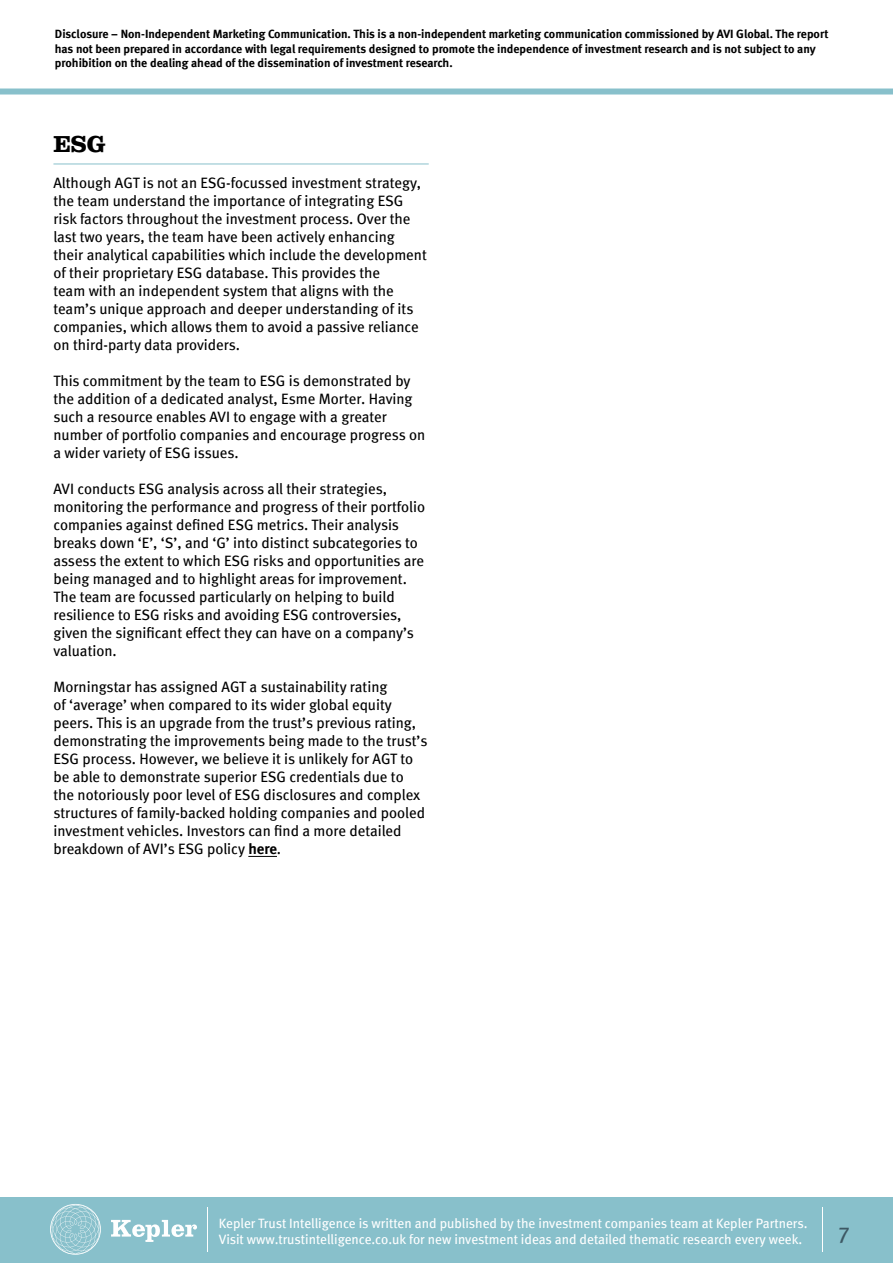
<style>
.page{position:relative;width:893px;height:1263px;background:#fff}
.page>*{position:absolute;margin:0;border:0;box-sizing:border-box;transform-origin:0 0}
.factsheet_heading1{font:700 24px "Clarendon LT Std";color:#000}
.t1{font:22.5px "Meta";color:#3d5864}
.t2{font:15px/18px "Meta";color:#000}
.t3{font:13.5px/16.2px "Meta";color:#fff}
.t4{font:12px/14.4px "Meta Bold LF";color:#000}
.s1{font-family:"Meta Bold LF"}
</style>
<div class="page">
<div style="left:0;top:1197px;width:893px;height:66px;background:#88c0cb"></div>
<svg style="left:111px;top:1220px;width:86px;height:22px"></svg>
<svg style="left:50px;top:1204px;width:51px;height:51px"></svg>
<hr style="left:207px;top:1207px;width:1px;height:44px;background:#fff">
<div style="left:0;top:89px;width:893px;height:6px;background:#88c0cb"></div>
<hr style="left:822px;top:1207px;width:1px;height:44px;background:#fff">
<hr style="left:53px;top:164px;width:376px;height:1px;background:#88c0cb">
<svg style="left:248px;top:856px;width:29px;height:1px"></svg>
<p class="t4" style="left:55px;top:27px;width:775px">Disclosure – Non-Independent Marketing Communication. This is a non-independent marketing communication commissioned by AVI Global. The report has not been prepared in accordance with legal requirements designed to promote the independence of investment research and is not subject to any prohibition on the dealing ahead of the dissemination of investment research.</p>
<p class="factsheet_heading1" style="left:53px;top:130px;width:54px">ESG</p>
<p class="t2" style="left:53px;top:174px;width:375px">Although AGT is not an ESG-focussed investment strategy, the team understand the importance of integrating ESG risk factors throughout the investment process. Over the last two years, the team have been actively enhancing their analytical capabilities which include the development of their proprietary ESG database. This provides the<br>team with an independent system that aligns with the team’s unique approach and deeper understanding of its companies, which allows them to avoid a passive reliance on third-party data providers.</p>
<p class="t2" style="left:53px;top:372px;width:373px">This commitment by the team to ESG is demonstrated by the addition of a dedicated analyst, Esme Morter. Having such a resource enables AVI to engage with a greater number of portfolio companies and encourage progress on a wider variety of ESG issues.</p>
<p class="t2" style="left:53px;top:480px;width:373px">AVI conducts ESG analysis across all their strategies, monitoring the performance and progress of their portfolio companies against defined ESG metrics. Their analysis breaks down ‘E’, ‘S’, and ‘G’ into distinct subcategories to assess the extent to which ESG risks and opportunities are being managed and to highlight areas for improvement.<br>The team are focussed particularly on helping to build resilience to ESG risks and avoiding ESG controversies, given the significant effect they can have on a company’s valuation.</p>
<p class="t2" style="left:53px;top:678px;width:376px">Morningstar has assigned AGT a sustainability rating<br>of ‘average’ when compared to its wider global equity peers. This is an upgrade from the trust’s previous rating, demonstrating the improvements being made to the trust’s ESG process. However, we believe it is unlikely for AGT to be able to demonstrate superior ESG credentials due to the notoriously poor level of ESG disclosures and complex structures of family-backed holding companies and pooled investment vehicles. Investors can find a more detailed breakdown of AVI’s ESG policy <span class="s1">here</span>.</p>
<p class="t3" style="left:219px;top:1214px;width:590px">Kepler Trust Intelligence is written and published by the investment companies team at Kepler Partners.<br>Visit www.trustintelligence.co.uk for new investment ideas and detailed thematic research every week.</p>
<h2 class="t1" style="left:839px;top:1218px;width:12px">7</h2>
</div>
